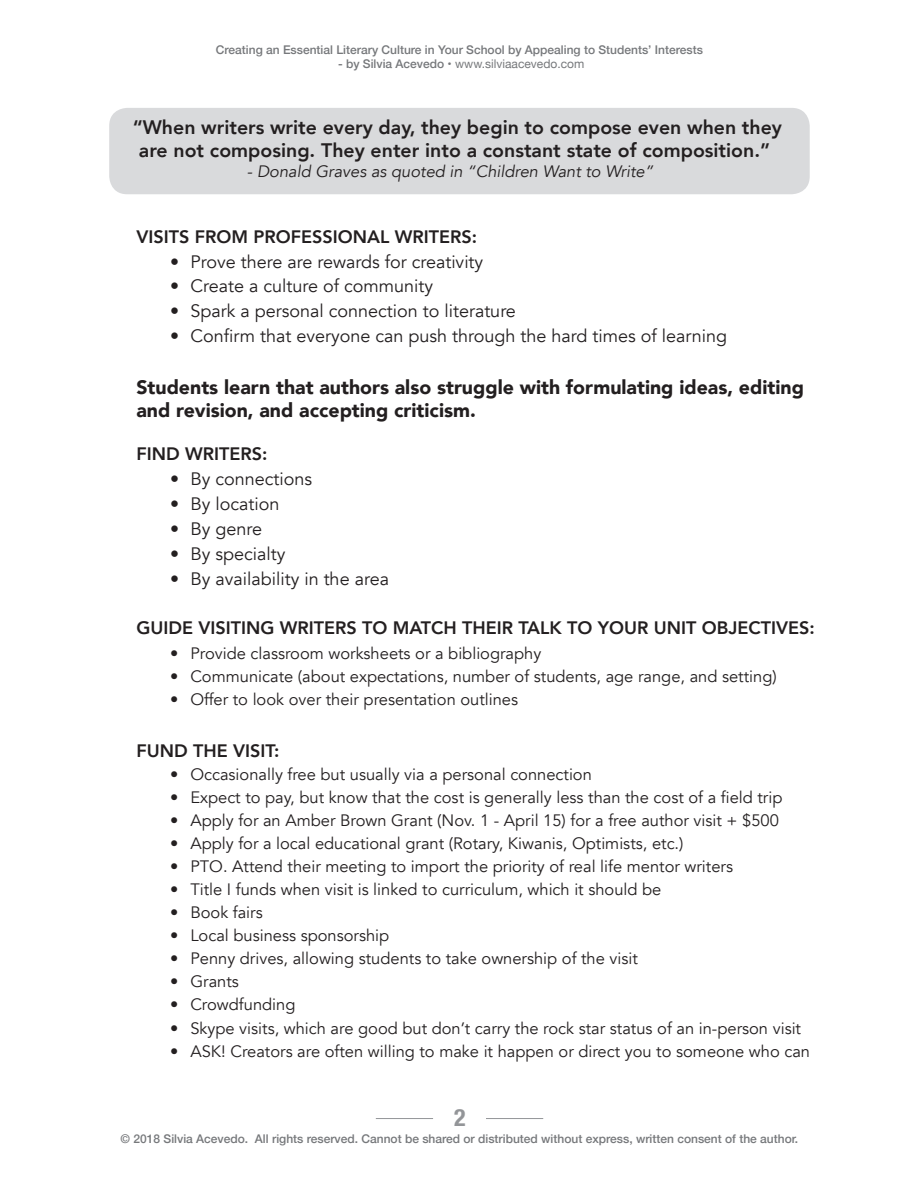
<style>
.page{position:relative;width:918px;height:1188px;background:#fff}
.page>*{position:absolute;margin:0;border:0;box-sizing:border-box;transform-origin:0 0}
.t1{font:700 condensed 24px "Helvetica Neue";color:#939598}
.t2{font:800 19.5px/23.4px "Avenir";color:#231f20;text-align:center}
.t3{font:900 19.5px/23.4px "Avenir";color:#231f20}
.t4{font:18px "Avenir";color:#231f20}
.t5{font:800 18px "Avenir";color:#231f20}
.t6{font:16.5px "Avenir";color:#231f20}
.t7{font:italic 16.5px "Avenir";color:#231f20}
.t8{font:500 12px "Helvetica Neue";color:#76787b}
.t9{font:12px "Helvetica Neue";color:#76787b}
.s1{font-weight:500}
</style>
<div class="page">
<hr style="left:486px;top:1118px;width:57px;height:1px;background:#939598">
<hr style="left:376px;top:1118px;width:57px;height:1px;background:#939598">
<div style="left:109px;top:108px;width:701px;height:86px;background:#d9dadc;border-radius:18px"></div>
<p class="t8" style="left:216px;top:40px;width:489px">Creating an Essential Literary Culture in Your School by Appealing to Students’ Interests</p>
<p class="t9" style="left:338px;top:55px;width:248px"><span class="s1">- by Silvia Acevedo</span> • www.silviaacevedo.com</p>
<p class="t2" style="left:133px;top:115px;width:651px">“When writers write every day, they begin to compose even when they are not composing. They enter into a constant state of composition.”</p>
<p class="t7" style="left:247px;top:162px;width:408px">- Donald Graves as quoted in “Children Want to Write”</p>
<p class="t5" style="left:136px;top:222px;width:342px">VISITS FROM PROFESSIONAL WRITERS:</p>
<p class="t4" style="left:170px;top:251px;width:315px">• Prove there are rewards for creativity</p>
<p class="t4" style="left:170px;top:276px;width:264px">• Create a culture of community</p>
<p class="t4" style="left:170px;top:300px;width:347px">• Spark a personal connection to literature</p>
<p class="t4" style="left:170px;top:325px;width:558px">• Confirm that everyone can push through the hard times of learning</p>
<p class="t3" style="left:136px;top:375px;width:669px">Students learn that authors also struggle with formulating ideas, editing and revision, and accepting criticism.</p>
<p class="t5" style="left:136px;top:440px;width:132px">FIND WRITERS:</p>
<p class="t4" style="left:170px;top:468px;width:143px">• By connections</p>
<p class="t4" style="left:170px;top:493px;width:111px">• By location</p>
<p class="t4" style="left:170px;top:518px;width:93px">• By genre</p>
<p class="t4" style="left:170px;top:543px;width:117px">• By specialty</p>
<p class="t4" style="left:170px;top:568px;width:220px">• By availability in the area</p>
<p class="t5" style="left:136px;top:614px;width:680px">GUIDE VISITING WRITERS TO MATCH THEIR TALK TO YOUR UNIT OBJECTIVES:</p>
<p class="t6" style="left:170px;top:643px;width:373px">• Provide classroom worksheets or a bibliography</p>
<p class="t6" style="left:170px;top:666px;width:608px">• Communicate (about expectations, number of students, age range, and setting)</p>
<p class="t6" style="left:170px;top:689px;width:350px">• Offer to look over their presentation outlines</p>
<p class="t5" style="left:136px;top:737px;width:145px">FUND THE VISIT:</p>
<p class="t6" style="left:170px;top:765px;width:423px">• Occasionally free but usually via a personal connection</p>
<p class="t6" style="left:170px;top:788px;width:614px">• Expect to pay, but know that the cost is generally less than the cost of a field trip</p>
<p class="t6" style="left:170px;top:811px;width:610px">• Apply for an Amber Brown Grant (Nov. 1 - April 15) for a free author visit + $500</p>
<p class="t6" style="left:170px;top:834px;width:515px">• Apply for a local educational grant (Rotary, Kiwanis, Optimists, etc.)</p>
<p class="t6" style="left:170px;top:857px;width:564px">• PTO. Attend their meeting to import the priority of real life mentor writers</p>
<p class="t6" style="left:170px;top:880px;width:493px">• Title I funds when visit is linked to curriculum, which it should be</p>
<p class="t6" style="left:170px;top:903px;width:94px">• Book fairs</p>
<p class="t6" style="left:170px;top:926px;width:221px">• Local business sponsorship</p>
<p class="t6" style="left:170px;top:949px;width:469px">• Penny drives, allowing students to take ownership of the visit</p>
<p class="t6" style="left:170px;top:972px;width:70px">• Grants</p>
<p class="t6" style="left:170px;top:995px;width:127px">• Crowdfunding</p>
<p class="t6" style="left:170px;top:1018px;width:633px">• Skype visits, which are good but don’t carry the rock star status of an in-person visit</p>
<p class="t6" style="left:170px;top:1041px;width:641px">• ASK! Creators are often willing to make it happen or direct you to someone who can</p>
<h1 class="t1" style="left:454px;top:1098px;width:13px">2</h1>
<p class="t8" style="left:121px;top:1130px;width:679px">© 2018 Silvia Acevedo. All rights reserved. Cannot be shared or distributed without express, written consent of the author.</p>
</div>
